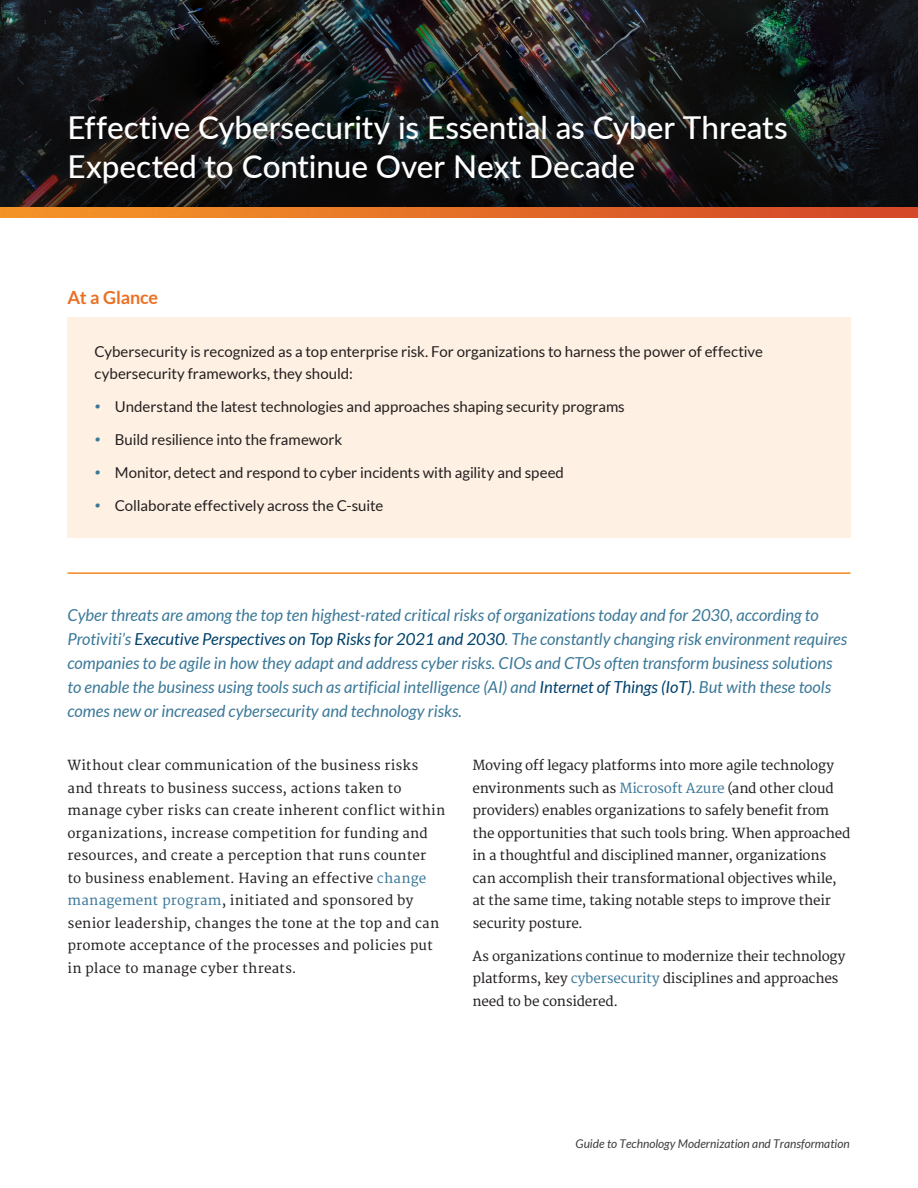
<style>
.page{position:relative;width:918px;height:1188px;background:#fff}
.page>*{position:absolute;margin:0;border:0;box-sizing:border-box;transform-origin:0 0}
.t1{font:500 31.5px/39px "Lato";letter-spacing:-.005em;color:#fff}
.t2{font:700 18px "Lato";letter-spacing:-.01em;color:#ea7024}
.t3{font:italic 16.5px/24px "Lato";color:#3b7898}
.t4{font:15px/22.5px "Lato";color:#231f20}
.t5{font:13.5px/22.5px "Merriweather";color:#231f20}
.t6{font:italic 12px "Lato";color:#3c3d3e}
.s1{font-family:"Merriweather";font-weight:700;color:#3b7898}
.s2{color:#00416b}
.s3{color:#3b7898}
</style>
<div class="page">
<div style="left:67px;top:317px;width:783px;height:221px;background:#fef0e2"></div>
<img style="left:0;top:0;width:918px;height:207px">
<hr style="left:67px;top:572px;width:784px;height:2px;background:#f5871f">
<img style="left:0;top:207px;width:918px;height:11px">
<h1 class="t1" style="left:68px;top:106px;width:722px">Effective Cybersecurity is Essential as Cyber Threats<br>Expected to Continue Over Next Decade</h1>
<h2 class="t2" style="left:68px;top:287px;width:92px">At a Glance</h2>
<p class="t4" style="left:94px;top:340px;width:670px">Cybersecurity is recognized as a top enterprise risk. For organizations to harness the power of effective cybersecurity frameworks, they should:</p>
<p class="t4" style="left:94px;top:395px;width:532px"><span class="s1">•</span> Understand the latest technologies and approaches shaping security programs</p>
<p class="t4" style="left:94px;top:428px;width:249px"><span class="s1">•</span> Build resilience into the framework</p>
<p class="t4" style="left:94px;top:461px;width:471px"><span class="s1">•</span> Monitor, detect and respond to cyber incidents with agility and speed</p>
<p class="t4" style="left:94px;top:494px;width:290px"><span class="s1">•</span> Collaborate effectively across the C-suite</p>
<p class="t3" style="left:67px;top:603px;width:781px">Cyber threats are among the top ten highest-rated critical risks of organizations today and for 2030, according to Protiviti’s <span class="s2">Executive Perspectives on Top Risks for 2021 and 2030</span>. The constantly changing risk environment requires companies to be agile in how they adapt and address cyber risks. CIOs and CTOs often transform business solutions to enable the business using tools such as artificial intelligence (AI) and <span class="s2">Internet of Things (IoT)</span>. But with these tools comes new or increased cybersecurity and technology risks.</p>
<p class="t5" style="left:68px;top:755px;width:379px">Without clear communication of the business risks and threats to business success, actions taken to manage cyber risks can create inherent conflict within organizations, increase competition for funding and resources, and create a perception that runs counter<br>to business enablement. Having an effective <span class="s3">change management program</span>, initiated and sponsored by senior leadership, changes the tone at the top and can promote acceptance of the processes and policies put in place to manage cyber threats.</p>
<p class="t5" style="left:472px;top:755px;width:379px">Moving off legacy platforms into more agile technology environments such as <span class="s3">Microsoft Azure</span> (and other cloud providers) enables organizations to safely benefit from the opportunities that such tools bring. When approached in a thoughtful and disciplined manner, organizations can accomplish their transformational objectives while, at the same time, taking notable steps to improve their security posture.</p>
<p class="t5" style="left:472px;top:945px;width:375px">As organizations continue to modernize their technology platforms, key <span class="s3">cybersecurity</span> disciplines and approaches need to be considered.</p>
<p class="t6" style="left:576px;top:1137px;width:276px">Guide to Technology Modernization and Transformation</p>
</div>
